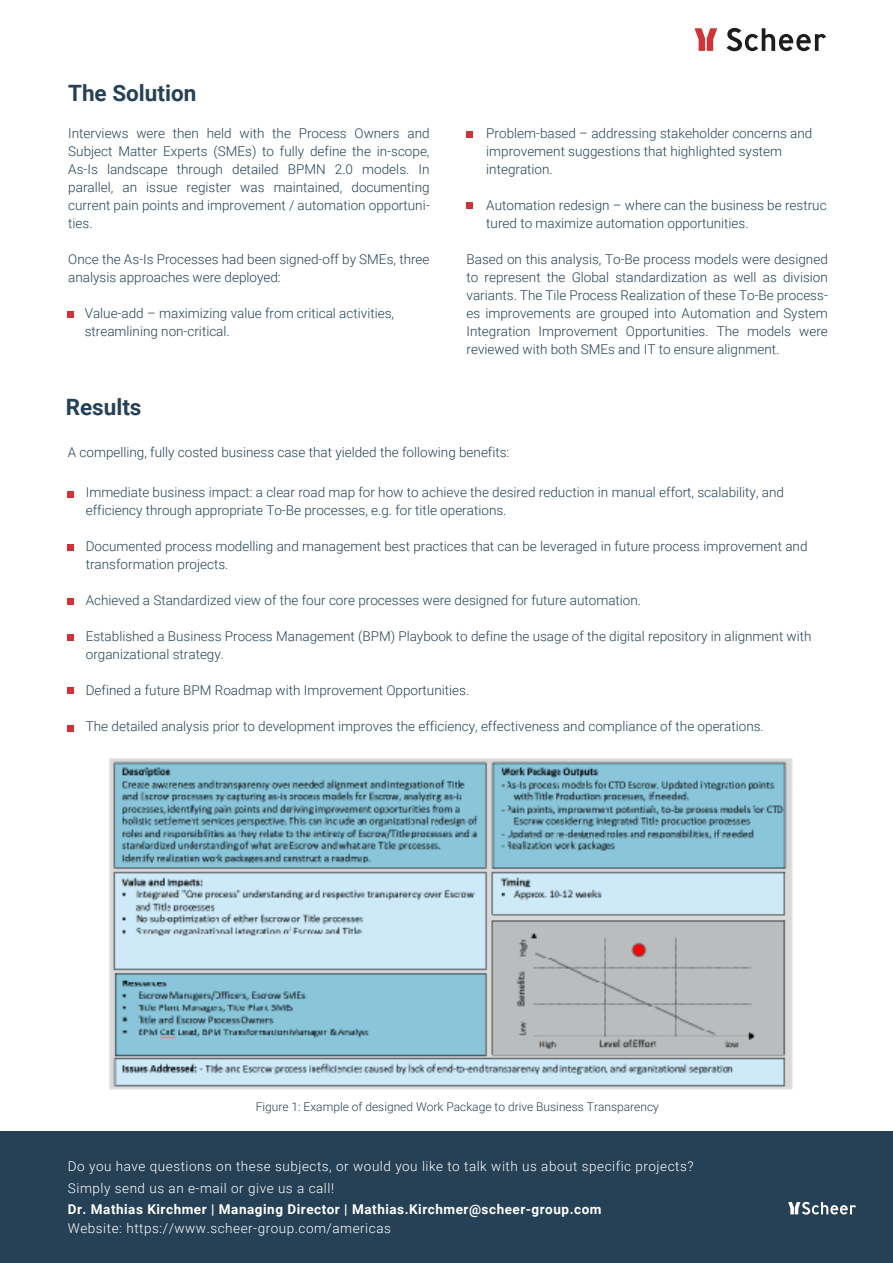
<style>
.page{position:relative;width:893px;height:1263px;background:#fff}
.page>*{position:absolute;margin:0;border:0;box-sizing:border-box;transform-origin:0 0}
.t1{font:700 22.5px "Roboto";color:#264156}
.t2{font:300 13.5px/18px "Roboto";color:#264156}
.t3{font:300 13.5px "Roboto";letter-spacing:.04em;color:#fff}
.t4{font:700 13.5px "Roboto";letter-spacing:.04em;color:#fff}
.t5{font:300 12px "Roboto";color:#264156}
</style>
<div class="page">
<svg style="left:727px;top:28px;width:99px;height:23px"></svg>
<svg style="left:695px;top:28px;width:22px;height:23px"></svg>
<div style="left:0;top:1131px;width:893px;height:132px;background:#264156"></div>
<svg style="left:788px;top:1202px;width:68px;height:12px"></svg>
<div style="left:67px;top:491px;width:7px;height:6px;background:#d03237"></div>
<div style="left:67px;top:545px;width:7px;height:6px;background:#d03237"></div>
<div style="left:67px;top:599px;width:7px;height:6px;background:#d03237"></div>
<div style="left:67px;top:635px;width:7px;height:6px;background:#d03237"></div>
<div style="left:67px;top:687px;width:7px;height:7px;background:#d03237"></div>
<div style="left:67px;top:311px;width:7px;height:7px;background:#d03237"></div>
<svg style="left:467px;top:203px;width:6px;height:6px"></svg>
<svg style="left:467px;top:131px;width:6px;height:6px"></svg>
<div style="left:67px;top:725px;width:7px;height:6px;background:#d03237"></div>
<img style="left:109px;top:758px;width:684px;height:332px">
<h1 class="t1" style="left:68px;top:78px;width:130px">The Solution</h1>
<p class="t2" style="left:68px;top:124px;width:363px;text-align:justify">Interviews were then held with the Process Owners and Subject Matter Experts (SMEs) to fully define the in-scope, As-Is landscape through detailed BPMN 2.0 models. In parallel, an issue register was maintained, documenting current pain points and improvement / automation opportuni&shy;ties.</p>
<p class="t2" style="left:68px;top:250px;width:363px">Once the As-Is Processes had been signed-off by SMEs, three analysis approaches were deployed:</p>
<p class="t2" style="left:85px;top:304px;width:311px">Value-add – maximizing value from critical activities, streamlining non-critical.</p>
<h1 class="t1" style="left:66px;top:391px;width:77px">Results</h1>
<p class="t2" style="left:486px;top:124px;width:328px">Problem-based – addressing stakeholder concerns and improvement suggestions that highlighted system integration.</p>
<p class="t2" style="left:486px;top:196px;width:342px">Automation redesign – where can the business be restruc tured to maximize automation opportunities.</p>
<p class="t2" style="left:467px;top:250px;width:363px;text-align:justify">Based on this analysis, To-Be process models were designed to represent the Global standardization as well as division variants. The Tile Process Realization of these To-Be process&shy;es improvements are grouped into Automation and System Integration Improvement Opportunities. The models were reviewed with both SMEs and IT to ensure alignment.</p>
<p class="t2" style="left:68px;top:442px;width:443px">A compelling, fully costed business case that yielded the following benefits:</p>
<p class="t2" style="left:86px;top:483px;width:700px">Immediate business impact: a clear road map for how to achieve the desired reduction in manual effort, scalability, and efficiency through appropriate To-Be processes, e.g. for title operations.</p>
<p class="t2" style="left:86px;top:537px;width:723px">Documented process modelling and management best practices that can be leveraged in future process improvement and transformation projects.</p>
<p class="t2" style="left:86px;top:591px;width:557px">Achieved a Standardized view of the four core processes were designed for future automation.</p>
<p class="t2" style="left:86px;top:627px;width:727px">Established a Business Process Management (BPM) Playbook to define the usage of the digital repository in alignment with organizational strategy.</p>
<p class="t2" style="left:86px;top:681px;width:385px">Defined a future BPM Roadmap with Improvement Opportunities.</p>
<p class="t2" style="left:86px;top:717px;width:679px">The detailed analysis prior to development improves the efficiency, effectiveness and compliance of the operations.</p>
<p class="t5" style="left:256px;top:1098px;width:405px">Figure 1: Example of designed Work Package to drive Business Transparency</p>
<p class="t3" style="left:68px;top:1157px;width:627px">Do you have questions on these subjects, or would you like to talk with us about specific projects?</p>
<p class="t3" style="left:68px;top:1179px;width:268px">Simply send us an e-mail or give us a call!</p>
<p class="t4" style="left:68px;top:1200px;width:535px">Dr. Mathias Kirchmer | Managing Director | Mathias.Kirchmer@scheer-group.com</p>
<p class="t3" style="left:68px;top:1219px;width:325px">Website: https://www.scheer-group.com/americas</p>
</div>
